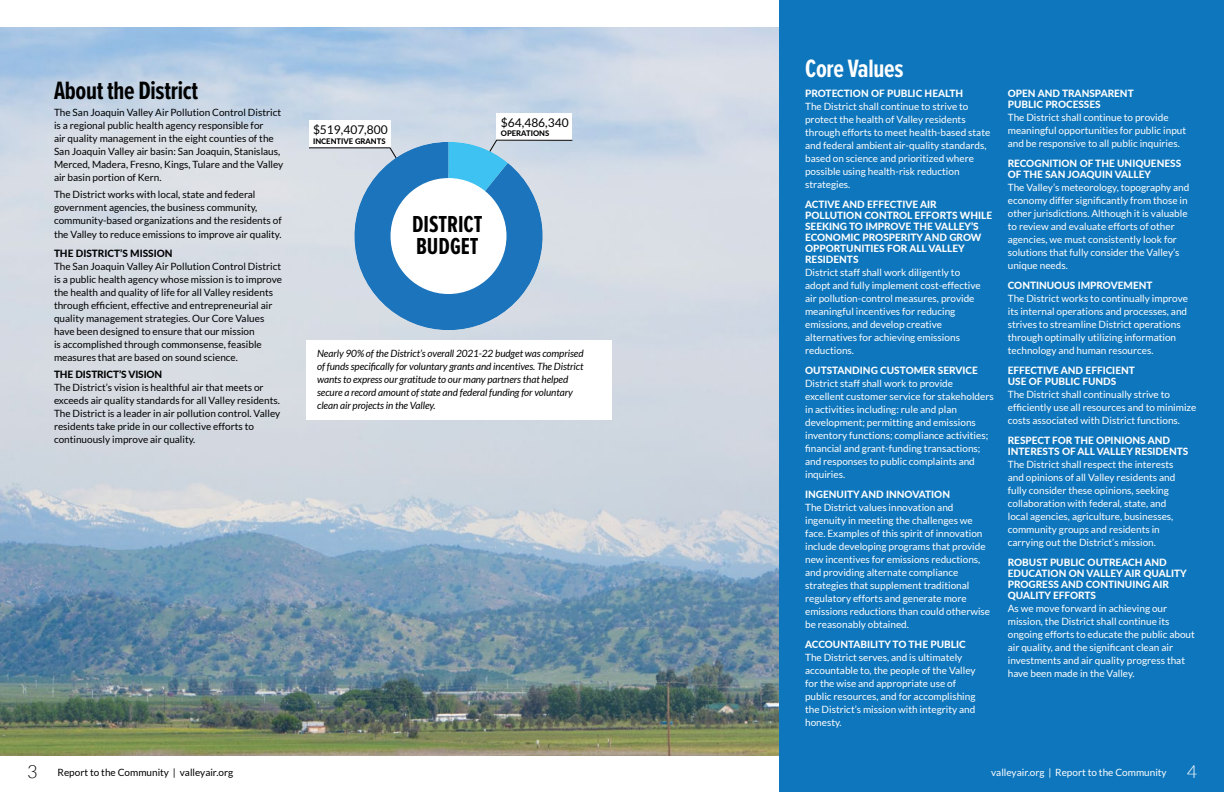
<style>
.page{position:relative;width:1224px;height:792px;background:#fff}
.page>*{position:absolute;margin:0;border:0;box-sizing:border-box;transform-origin:0 0}
.t1{font:700 26px "Proxima Nova Ex Cn";letter-spacing:-.01em;color:#000}
.t2{font:700 26px "Proxima Nova Ex Cn";letter-spacing:-.01em;color:#fff}
.t3{font:700 24px/21.8px "Proxima Nova Ex Cn";color:#000}
.t4{font:12px "Lato";color:#000}
.t5{font:10px/13px "Lato";color:#fff}
.t6{font:10px/13px "Lato";color:#000}
.t7{font:800 10px/11px "Lato";color:#fff}
.t8{font:italic 10px/13px "Lato";letter-spacing:-.01em;color:#000}
.t9{font:800 10px "Lato";letter-spacing:-.01em;color:#000}
.t10{font:800 7.6px "Lato";color:#000}
.s1{font-weight:300;font-size:18px}
</style>
<div class="page">
<img style="left:0;top:27px;width:779px;height:729px">
<div style="left:309px;top:121px;width:81px;height:27px;background:#fff"></div>
<div style="left:496px;top:113px;width:76px;height:27px;background:#fff"></div>
<svg style="left:308px;top:140px;width:265px;height:190px"></svg>
<div style="left:306px;top:341px;width:306px;height:79px;background:#fff"></div>
<div style="left:779px;top:0;width:445px;height:792px;background:#0e76bc"></div>
<h1 class="t1" style="left:54px;top:71px;width:146px">About the District</h1>
<p class="t6" style="left:54px;top:106px;width:231px">The San Joaquin Valley Air Pollution Control District is a regional public health agency responsible for<br>air quality management in the eight counties of the San Joaquin Valley air basin: San Joaquin, Stanislaus, Merced, Madera, Fresno, Kings, Tulare and the Valley air basin portion of Kern.</p>
<p class="t6" style="left:54px;top:188px;width:229px">The District works with local, state and federal government agencies, the business community, community-based organizations and the residents of</p>
<p class="t6" style="left:54px;top:228px;width:229px">the Valley to reduce emissions to improve air quality.</p>
<p class="t9" style="left:54px;top:246px;width:120px">THE DISTRICT’S MISSION</p>
<p class="t6" style="left:54px;top:260px;width:229px">The San Joaquin Valley Air Pollution Control District is a public health agency whose mission is to improve the health and quality of life for all Valley residents through efficient, effective and entrepreneurial air quality management strategies. Our Core Values have been designed to ensure that our mission<br>is accomplished through commonsense, feasible measures that are based on sound science.</p>
<p class="t9" style="left:54px;top:367px;width:110px">THE DISTRICT’S VISION</p>
<p class="t6" style="left:54px;top:381px;width:228px">The District’s vision is healthful air that meets or exceeds air quality standards for all Valley residents.<br>The District is a leader in air pollution control. Valley residents take pride in our collective efforts to continuously improve air quality.</p>
<p class="t4" style="left:501px;top:116px;width:69px">$64,486,340</p>
<p class="t4" style="left:313px;top:123px;width:76px">$519,407,800</p>
<p class="t10" style="left:501px;top:127px;width:50px">OPERATIONS</p>
<p class="t10" style="left:313px;top:135px;width:74px">INCENTIVE GRANTS</p>
<h2 class="t3" style="left:412px;top:213px;width:72px">DISTRICT<br>BUDGET</h2>
<p class="t8" style="left:317px;top:347px;width:268px">Nearly 90% of the District’s overall 2021-22 budget was comprised of funds specifically for voluntary grants and incentives. The District wants to express our gratitude to our many partners that helped secure a record amount of state and federal funding for voluntary clean air projects in the Valley.</p>
<p class="t6" style="left:27px;top:766px;width:208px"><span class="s1">3</span> Report to the Community | valleyair.org</p>
<h1 class="t2" style="left:805px;top:49px;width:100px">Core Values</h1>
<p class="t7" style="left:805px;top:87px;width:160px">PROTECTION OF PUBLIC HEALTH</p>
<p class="t5" style="left:805px;top:100px;width:187px">The District shall continue to strive to protect the health of Valley residents through efforts to meet health-based state and federal ambient air-quality standards, based on science and prioritized where possible using health-risk reduction strategies.</p>
<p class="t7" style="left:805px;top:198px;width:189px">ACTIVE AND EFFECTIVE AIR<br>POLLUTION CONTROL EFFORTS WHILE<br>SEEKING TO IMPROVE THE VALLEY’S<br>ECONOMIC PROSPERITY AND GROW<br>OPPORTUNITIES FOR ALL VALLEY<br>RESIDENTS</p>
<p class="t5" style="left:805px;top:266px;width:177px">District staff shall work diligently to adopt and fully implement cost-effective air pollution-control measures, provide meaningful incentives for reducing emissions, and develop creative alternatives for achieving emissions reductions.</p>
<p class="t7" style="left:805px;top:364px;width:174px">OUTSTANDING CUSTOMER SERVICE</p>
<p class="t5" style="left:805px;top:377px;width:190px">District staff shall work to provide excellent customer service for stakeholders in activities including: rule and plan development; permitting and emissions inventory functions; compliance activities; financial and grant-funding transactions; and responses to public complaints and inquiries.</p>
<p class="t7" style="left:805px;top:488px;width:146px">INGENUITY AND INNOVATION</p>
<p class="t5" style="left:805px;top:501px;width:187px">The District values innovation and ingenuity in meeting the challenges we face. Examples of this spirit of innovation include developing programs that provide new incentives for emissions reductions, and providing alternate compliance strategies that supplement traditional regulatory efforts and generate more emissions reductions than could otherwise be reasonably obtained.</p>
<p class="t7" style="left:805px;top:638px;width:162px">ACCOUNTABILITY TO THE PUBLIC</p>
<p class="t5" style="left:805px;top:651px;width:172px">The District serves, and is ultimately accountable to, the people of the Valley for the wise and appropriate use of public resources, and for accomplishing the District’s mission with integrity and honesty.</p>
<p class="t7" style="left:1008px;top:87px;width:127px">OPEN AND TRANSPARENT<br>PUBLIC PROCESSES</p>
<p class="t5" style="left:1008px;top:111px;width:180px">The District shall continue to provide meaningful opportunities for public input and be responsive to all public inquiries.</p>
<p class="t7" style="left:1008px;top:157px;width:175px">RECOGNITION OF THE UNIQUENESS<br>OF THE SAN JOAQUIN VALLEY</p>
<p class="t5" style="left:1008px;top:181px;width:183px">The Valley’s meteorology, topography and economy differ significantly from those in other jurisdictions. Although it is valuable to review and evaluate efforts of other agencies, we must consistently look for solutions that fully consider the Valley’s unique needs.</p>
<p class="t7" style="left:1008px;top:279px;width:146px">CONTINUOUS IMPROVEMENT</p>
<p class="t5" style="left:1008px;top:292px;width:182px">The District works to continually improve its internal operations and processes, and strives to streamline District operations through optimally utilizing information technology and human resources.</p>
<p class="t7" style="left:1008px;top:364px;width:129px">EFFECTIVE AND EFFICIENT<br>USE OF PUBLIC FUNDS</p>
<p class="t5" style="left:1008px;top:388px;width:190px">The District shall continually strive to efficiently use all resources and to minimize costs associated with District functions.</p>
<p class="t7" style="left:1008px;top:434px;width:182px">RESPECT FOR THE OPINIONS AND<br>INTERESTS OF ALL VALLEY RESIDENTS</p>
<p class="t5" style="left:1008px;top:458px;width:169px">The District shall respect the interests and opinions of all Valley residents and fully consider these opinions, seeking collaboration with federal, state, and local agencies, agriculture, businesses, community groups and residents in carrying out the District’s mission.</p>
<p class="t7" style="left:1008px;top:556px;width:180px">ROBUST PUBLIC OUTREACH AND<br>EDUCATION ON VALLEY AIR QUALITY<br>PROGRESS AND CONTINUING AIR<br>QUALITY EFFORTS</p>
<p class="t5" style="left:1008px;top:602px;width:189px">As we move forward in achieving our mission, the District shall continue its ongoing efforts to educate the public about air quality, and the significant clean air investments and air quality progress that have been made in the Valley.</p>
<p class="t5" style="left:991px;top:766px;width:208px">valleyair.org | Report to the Community <span class="s1">4</span></p>
</div>
